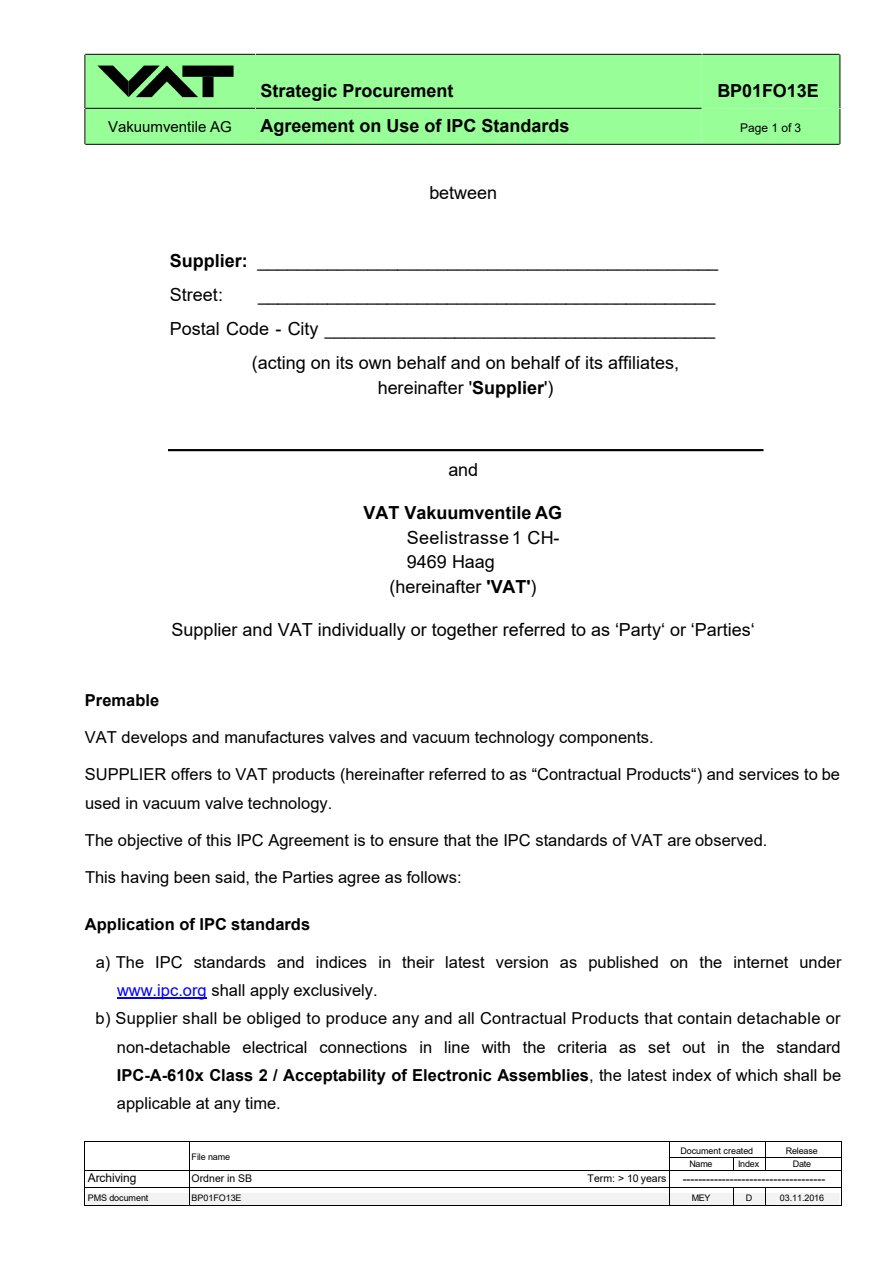
<style>
.page{position:relative;width:893px;height:1263px;background:#fff}
.page>*{position:absolute;margin:0;border:0;box-sizing:border-box;transform-origin:0 0}
.t1{font:18px/33.9px "Arial";color:#000}
.t2{font:700 18px "Arial";color:#000}
.t3{font:18px "Arial";letter-spacing:.02em;color:#000}
.t4{font:16.5px/28.5px "Arial";color:#000}
.t5{font:700 16.5px "Arial";color:#000}
.t6{font:16.5px "Arial";letter-spacing:.02em;color:#000}
.t7{font:15px "Arial";color:#000}
.t8{font:12px "Arial";letter-spacing:-.005em;color:#000}
.t9{font:10.5px "Arial";color:#000}
.t10{font:9px "Arial";letter-spacing:-.01em;color:#000}
.s1{font-weight:700}
.s2{color:#0000fe}
.s3{font-weight:400}
</style>
<div class="page">
<hr style="left:85px;top:54px;width:170px;height:1px;background:#000">
<hr style="left:256px;top:54px;width:446px;height:1px;background:#000">
<hr style="left:702px;top:54px;width:137px;height:1px;background:#000">
<hr style="left:85px;top:55px;width:1px;height:53px;background:#000">
<hr style="left:839px;top:55px;width:1px;height:53px;background:#000">
<div style="left:86px;top:55px;width:753px;height:89px;background:#98fe98"></div>
<hr style="left:85px;top:108px;width:170px;height:1px;background:#000">
<hr style="left:256px;top:108px;width:446px;height:1px;background:#000">
<hr style="left:702px;top:108px;width:137px;height:1px;background:#98fe98">
<hr style="left:85px;top:109px;width:1px;height:35px;background:#000">
<hr style="left:85px;top:144px;width:170px;height:1px;background:#000">
<hr style="left:255px;top:144px;width:447px;height:1px;background:#000">
<hr style="left:701px;top:144px;width:138px;height:1px;background:#000">
<hr style="left:839px;top:109px;width:1px;height:35px;background:#000">
<hr style="left:168px;top:449px;width:595px;height:2px;background:#000">
<hr style="left:117px;top:998px;width:90px;height:1px;background:#0000fe">
<svg style="left:84px;top:1141px;width:758px;height:65px"></svg>
<p class="t2" style="left:260px;top:78px;width:195px">Strategic Procurement</p>
<p class="t2" style="left:717px;top:78px;width:103px">BP01FO13E</p>
<p class="t7" style="left:108px;top:117px;width:125px">Vakuumventile AG</p>
<p class="t2" style="left:260px;top:113px;width:311px">Agreement on Use of IPC Standards</p>
<p class="t8" style="left:740px;top:120px;width:62px">Page 1 of 3</p>
<p class="t1" style="left:429px;top:176px;width:69px">between</p>
<p class="t1" style="left:170px;top:244px;width:550px"><span class="s1">Supplier:</span> ______________________________________________<br>Street:</p>
<p class="t1" style="left:258px;top:277px;width:459px">______________________________________________</p>
<p class="t1" style="left:170px;top:311px;width:547px">Postal Code - City _______________________________________</p>
<p class="t1" style="left:252px;top:345px;width:429px">(acting on its own behalf and on behalf of its affiliates,</p>
<p class="t1" style="left:378px;top:370px;width:177px">hereinafter '<span class="s1">Supplier</span>')</p>
<p class="t1" style="left:448px;top:453px;width:31px">and</p>
<p class="t2" style="left:363px;top:500px;width:200px">VAT Vakuumventile AG</p>
<p class="t3" style="left:407px;top:525px;width:154px">Seelistrasse 1 CH-</p>
<p class="t1" style="left:407px;top:545px;width:90px">9469 Haag</p>
<p class="t1" style="left:389px;top:570px;width:149px">(hereinafter <span class="s1">'VAT'</span>)</p>
<p class="t1" style="left:172px;top:613px;width:585px">Supplier and VAT individually or together referred to as ‘Party‘ or ‘Parties‘</p>
<p class="t5" style="left:85px;top:688px;width:76px">Premable</p>
<p class="t4" style="left:85px;top:723px;width:570px">VAT develops and manufactures valves and vacuum technology components.</p>
<p class="t4" style="left:85px;top:760px;width:757px">SUPPLIER offers to VAT products (hereinafter referred to as “Contractual Products“) and services to be used in vacuum valve technology.</p>
<p class="t4" style="left:85px;top:826px;width:684px">The objective of this IPC Agreement is to ensure that the IPC standards of VAT are observed.</p>
<p class="t4" style="left:85px;top:863px;width:378px">This having been said, the Parties agree as follows:</p>
<p class="t5" style="left:85px;top:913px;width:227px">Application of IPC standards</p>
<p class="t4" style="left:96px;top:947px;width:747px">a) The IPC standards and indices in their latest version as published on the internet under</p>
<p class="t4" style="left:117px;top:976px;width:262px"><span class="s2">www.ipc.org</span> shall apply exclusively.</p>
<p class="t6" style="left:96px;top:1007px;width:747px">b) Supplier shall be obliged to produce any and all Contractual Products that contain detachable or</p>
<p class="t4" style="left:117px;top:1032px;width:725px">non-detachable electrical connections in line with the criteria as set out in the standard</p>
<p class="t5" style="left:117px;top:1064px;width:726px">IPC-A-610x Class 2 / Acceptability of Electronic Assemblies<span class="s3">, the latest index of which shall be</span></p>
<p class="t4" style="left:117px;top:1089px;width:165px">applicable at any time.</p>
<p class="t10" style="left:192px;top:1151px;width:40px">File name</p>
<p class="t10" style="left:680px;top:1145px;width:74px">Document created</p>
<p class="t10" style="left:786px;top:1145px;width:34px">Release</p>
<p class="t10" style="left:689px;top:1157px;width:25px">Name</p>
<p class="t10" style="left:738px;top:1157px;width:23px">Index</p>
<p class="t10" style="left:793px;top:1157px;width:20px">Date</p>
<p class="t8" style="left:88px;top:1170px;width:50px">Archiving</p>
<p class="t9" style="left:192px;top:1171px;width:62px">Ordner in SB</p>
<p class="t9" style="left:588px;top:1171px;width:80px">Term: &gt; 10 years</p>
<p class="t8" style="left:683px;top:1170px;width:144px">------------------------------------</p>
<p class="t10" style="left:88px;top:1191px;width:62px">PMS document</p>
<p class="t10" style="left:192px;top:1191px;width:52px">BP01FO13E</p>
<p class="t10" style="left:692px;top:1191px;width:20px">MEY</p>
<p class="t10" style="left:746px;top:1191px;width:8px">D</p>
<p class="t10" style="left:780px;top:1191px;width:46px">03.11.2016</p>
</div>
